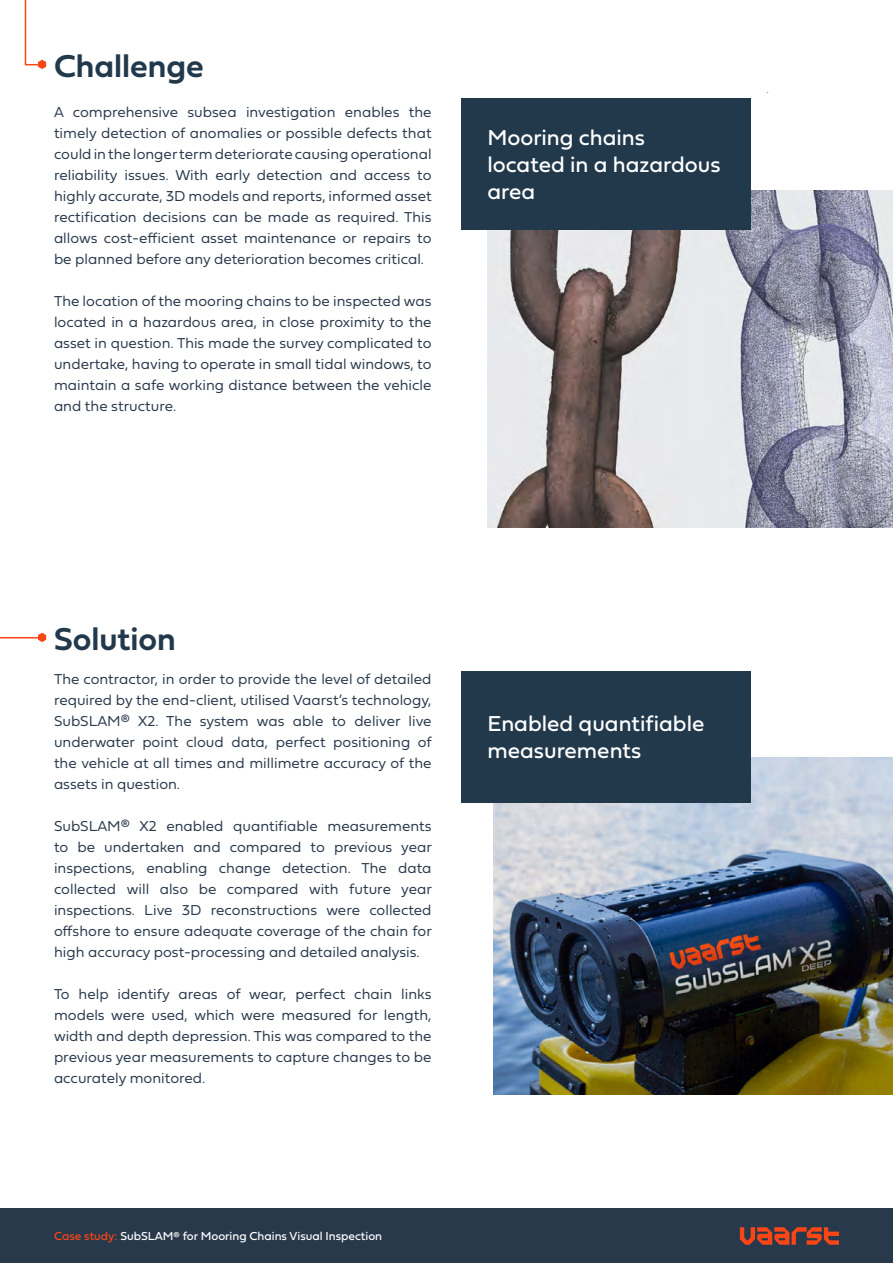
<style>
.page{position:relative;width:893px;height:1263px;background:#fff}
.page>*{position:absolute;margin:0;border:0;box-sizing:border-box;transform-origin:0 0}
.t1{font:33px "Fieldwork Geo Demibold";color:#22394c}
.t2{font:22.5px/27px "Fieldwork Geo Regular";color:#fff}
.t3{font:15px/21px "Fieldwork Geo Light";color:#29394c;text-align:justify}
.t4{font:12px "Fieldwork Geo Regular";color:#fff}
.s1{color:#fa4616}
.s2{font-size:10.5px}
</style>
<div class="page">
<div style="left:0;top:1209px;width:893px;height:54px;background:#29394c"></div>
<img style="left:487px;top:191px;width:406px;height:336px">
<hr style="left:0;top:637px;width:45px;height:1px;background:#fa4616">
<svg style="left:38px;top:633px;width:8px;height:9px"></svg>
<svg style="left:740px;top:1227px;width:99px;height:18px"></svg>
<img style="left:494px;top:758px;width:399px;height:336px">
<div style="left:461px;top:98px;width:289px;height:132px;background:#22394c"></div>
<div style="left:461px;top:671px;width:289px;height:132px;background:#22394c"></div>
<svg style="left:24px;top:0;width:23px;height:69px"></svg>
<h1 class="t1" style="left:54px;top:40px;width:151px">Challenge</h1>
<p class="t3" style="left:54px;top:101px;width:379px">A comprehensive subsea investigation enables the timely detection of anomalies or possible defects that could in the longer term deteriorate causing operational reliability issues. With early detection and access to highly accurate, 3D models and reports, informed asset rectification decisions can be made as required. This allows cost-efficient asset maintenance or repairs to be planned before any deterioration becomes critical.</p>
<p class="t3" style="left:54px;top:290px;width:379px">The location of the mooring chains to be inspected was located in a hazardous area, in close proximity to the asset in question. This made the survey complicated to undertake, having to operate in small tidal windows, to maintain a safe working distance between the vehicle and the structure.</p>
<h2 class="t2" style="left:487px;top:123px;width:235px">Mooring chains located in a hazardous area</h2>
<h1 class="t1" style="left:54px;top:613px;width:123px">Solution</h1>
<p class="t3" style="left:54px;top:668px;width:379px">The contractor, in order to provide the level of detailed required by the end-client, utilised Vaarst’s technology, SubSLAM® X2. The system was able to deliver live underwater point cloud data, perfect positioning of the vehicle at all times and millimetre accuracy of the assets in question.</p>
<p class="t3" style="left:54px;top:815px;width:379px">SubSLAM® X2 enabled quantifiable measurements to be undertaken and compared to previous year inspections, enabling change detection. The data collected will also be compared with future year inspections. Live 3D reconstructions were collected offshore to ensure adequate coverage of the chain for high accuracy post-processing and detailed analysis.</p>
<p class="t3" style="left:54px;top:983px;width:379px">To help identify areas of wear, perfect chain links models were used, which were measured for length, width and depth depression. This was compared to the previous year measurements to capture changes to be accurately monitored.</p>
<h2 class="t2" style="left:487px;top:709px;width:218px">Enabled quantifiable measurements</h2>
<p class="t4" style="left:54px;top:1227px;width:330px"><span class="s1">Case study:</span> SubSLAM<span class="s2">®</span> for Mooring Chains Visual Inspection</p>
</div>
